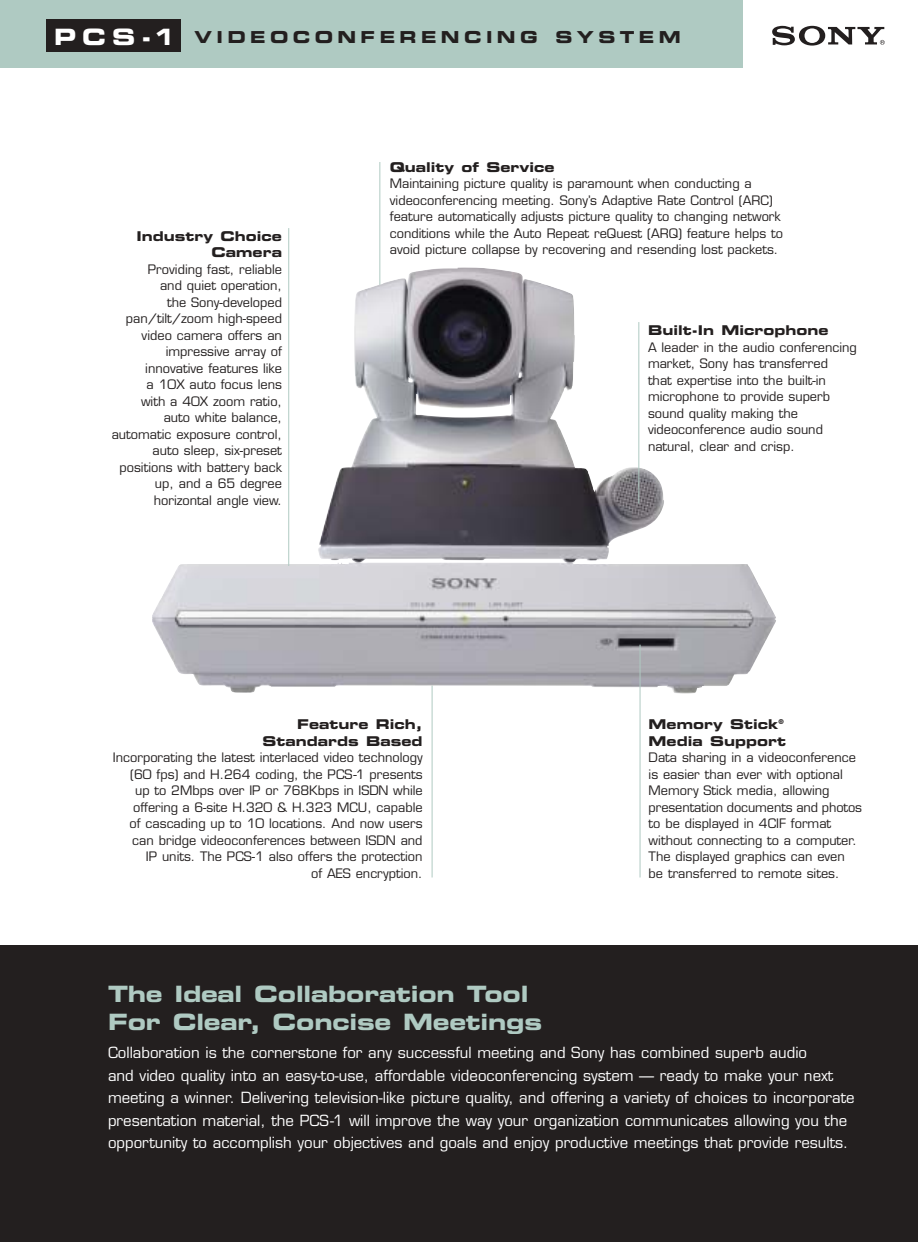
<style>
.page{position:relative;width:918px;height:1242px;background:#fff}
.page>*{position:absolute;margin:0;border:0;box-sizing:border-box;transform-origin:0 0}
.t1{font:22.5px/28.5px "Eurostile Bold Extended Two";letter-spacing:-.01em;color:#afcac2}
.t2{font:16.5px "Eurostile Bold Extended Two";letter-spacing:.265em;color:#231f1f}
.t3{font:15px/22.5px "Eurostile";color:#fff}
.t4{font:13.5px/16.5px "Eurostile Bold Extended Two";color:#231f1f;text-align:right}
.t5{font:12.75px/16.5px "Eurostile";color:#231f1f}
.s1{font-size:22.5px;color:#fff}
</style>
<div class="page">
<hr style="left:379px;top:162px;width:1px;height:128px;background:#afcac2">
<hr style="left:432px;top:658px;width:1px;height:220px;background:#afcac2">
<img style="left:152px;top:267px;width:624px;height:426px">
<div style="left:0;top:945px;width:918px;height:297px;background:#231f1f"></div>
<hr style="left:638px;top:322px;width:1px;height:182px;background:#afcac2">
<hr style="left:288px;top:228px;width:1px;height:338px;background:#afcac2">
<hr style="left:640px;top:645px;width:1px;height:233px;background:#afcac2">
<svg style="left:772px;top:26px;width:113px;height:20px"></svg>
<div style="left:0;top:0;width:742px;height:68px;background:#afcac2"></div>
<div style="left:46px;top:19px;width:135px;height:33px;background:#231f1f"></div>
<p class="t2" style="left:54px;top:31px;width:628px"><span class="s1">PCS-1</span> VIDEOCONFERENCING SYSTEM</p>
<p class="t4" style="left:137px;top:229px;width:147px">Industry Choice<br>Camera</p>
<p class="t5" style="left:112px;top:262px;width:172px;text-align:right">Providing fast, reliable<br>and quiet operation,<br>the Sony-developed pan/tilt/zoom high-speed video camera offers an impressive array of innovative features like<br>a 10X auto focus lens<br>with a 40X zoom ratio, auto white balance, automatic exposure control, auto sleep, six-preset positions with battery back up, and a 65 degree horizontal angle view.</p>
<p class="t4" style="left:390px;top:160px;width:166px">Quality of Service</p>
<p class="t5" style="left:390px;top:177px;width:395px">Maintaining picture quality is paramount when conducting a videoconferencing meeting. Sony’s Adaptive Rate Control (ARC) feature automatically adjusts picture quality to changing network conditions while the Auto Repeat reQuest (ARQ) feature helps to avoid picture collapse by recovering and resending lost packets.</p>
<p class="t4" style="left:648px;top:323px;width:182px">Built-In Microphone</p>
<p class="t5" style="left:648px;top:340px;width:210px">A leader in the audio conferencing market, Sony has transferred<br>that expertise into the built-in microphone to provide superb sound quality making the videoconference audio sound natural, clear and crisp.</p>
<p class="t4" style="left:263px;top:717px;width:162px">Feature Rich,<br>Standards Based</p>
<p class="t5" style="left:113px;top:750px;width:311px;text-align:right">Incorporating the latest interlaced video technology (60 fps) and H.264 coding, the PCS-1 presents up to 2Mbps over IP or 768Kbps in ISDN while offering a 6-site H.320 &amp; H.323 MCU, capable<br>of cascading up to 10 locations. And now users can bridge videoconferences between ISDN and<br>IP units. The PCS-1 also offers the protection<br>of AES encryption.</p>
<p class="t4" style="left:649px;top:717px;width:139px;text-align:left">Memory Stick<sup>®<br></sup>Media Support</p>
<p class="t5" style="left:649px;top:750px;width:215px">Data sharing in a videoconference is easier than ever with optional<br>Memory Stick media, allowing presentation documents and photos to be displayed in 4CIF format without connecting to a computer.<br>The displayed graphics can even be transferred to remote sites.</p>
<h1 class="t1" style="left:108px;top:981px;width:436px">The Ideal Collaboration Tool<br>For Clear, Concise Meetings</h1>
<p class="t3" style="left:108px;top:1043px;width:748px">Collaboration is the cornerstone for any successful meeting and Sony has combined superb audio<br>and video quality into an easy-to-use, affordable videoconferencing system — ready to make your next meeting a winner. Delivering television-like picture quality, and offering a variety of choices to incorporate presentation material, the PCS-1 will improve the way your organization communicates allowing you the opportunity to accomplish your objectives and goals and enjoy productive meetings that provide results.</p>
</div>
